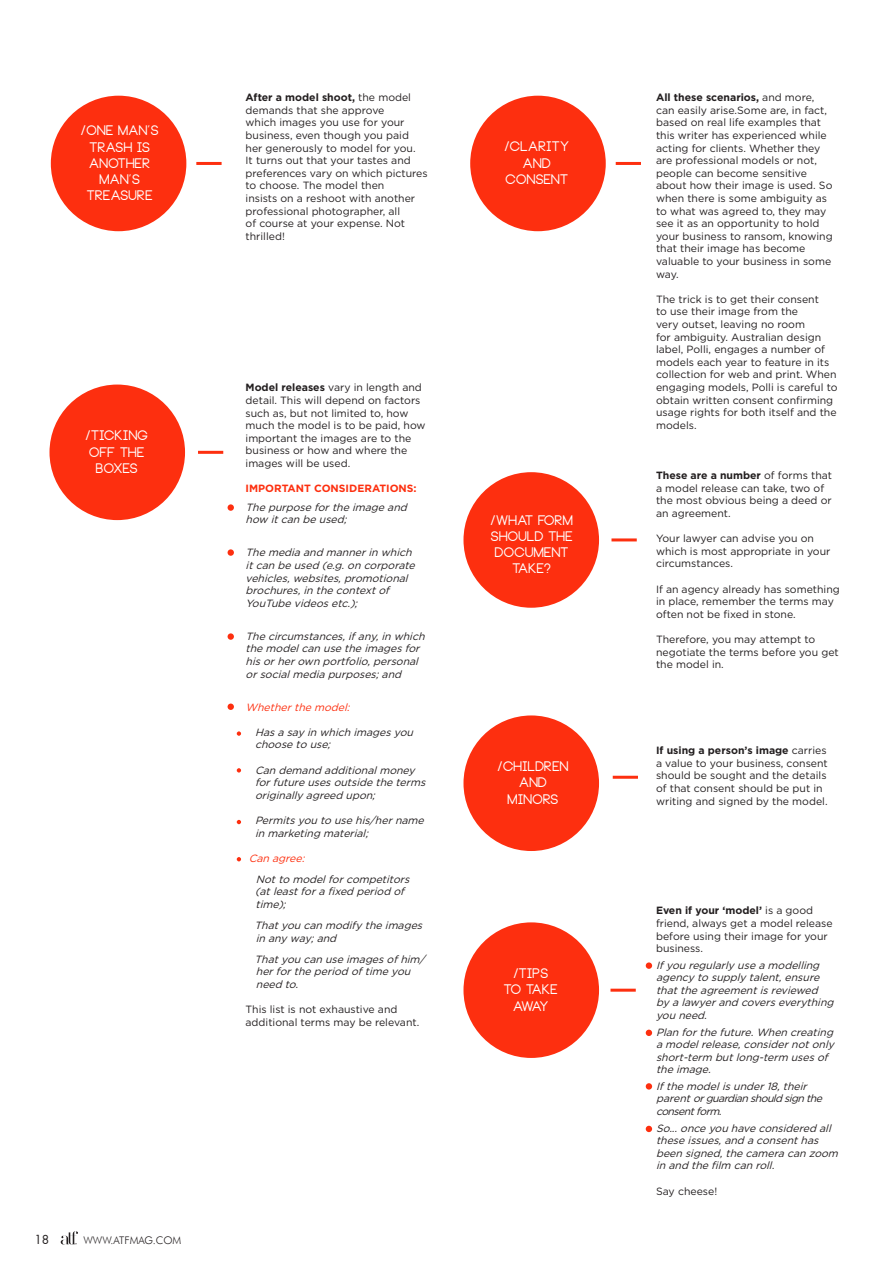
<style>
.page{position:relative;width:893px;height:1263px;background:#fff}
.page>*{position:absolute;margin:0;border:0;box-sizing:border-box;transform-origin:0 0}
.t1{font:700 13.5px/16.2px "Neou";color:#fff;text-align:center}
.t2{font:700 13.5px/16.2px "Neou";letter-spacing:-.15em;color:#fff;text-align:center}
.t3{font:12px "Futura";color:#231f20}
.t4{font:10.5px/12.6px "Gotham";color:#231f20}
.t5{font:italic 10.5px/12.6px "Gotham";color:#231f20}
.t6{font:italic 10.5px "Gotham";color:#fd2f0f}
.t7{font:700 10.5px "Gotham";color:#fd2f0f}
.t8{font:300 10.5px "Futura BT";color:#231f20}
.s1{font-weight:700}
</style>
<div class="page">
<svg style="left:61px;top:1231px;width:17px;height:13px"></svg>
<div style="left:463px;top:472px;width:136px;height:136px;background:#fd2f0f;border-radius:50%"></div>
<div style="left:463px;top:715px;width:136px;height:136px;background:#fd2f0f;border-radius:50%"></div>
<div style="left:463px;top:922px;width:136px;height:136px;background:#fd2f0f;border-radius:50%"></div>
<div style="left:50px;top:385px;width:135px;height:135px;background:#fd2f0f;border-radius:50%"></div>
<hr style="left:198px;top:451px;width:25px;height:3px;background:#fd2f0f">
<hr style="left:611px;top:538px;width:26px;height:3px;background:#fd2f0f">
<hr style="left:613px;top:776px;width:25px;height:3px;background:#fd2f0f">
<hr style="left:610px;top:989px;width:26px;height:3px;background:#fd2f0f">
<div style="left:228px;top:504px;width:6px;height:7px;background:#fd2f0f;border-radius:50%"></div>
<div style="left:228px;top:549px;width:6px;height:7px;background:#fd2f0f;border-radius:50%"></div>
<div style="left:228px;top:633px;width:6px;height:7px;background:#fd2f0f;border-radius:50%"></div>
<div style="left:228px;top:703px;width:6px;height:7px;background:#fd2f0f;border-radius:50%"></div>
<div style="left:646px;top:962px;width:6px;height:7px;background:#fd2f0f;border-radius:50%"></div>
<svg style="left:237px;top:857px;width:4px;height:4px"></svg>
<svg style="left:237px;top:820px;width:4px;height:4px"></svg>
<svg style="left:237px;top:768px;width:4px;height:4px"></svg>
<svg style="left:237px;top:731px;width:4px;height:5px"></svg>
<svg style="left:646px;top:1030px;width:6px;height:6px"></svg>
<svg style="left:646px;top:1083px;width:6px;height:6px"></svg>
<svg style="left:646px;top:1126px;width:6px;height:6px"></svg>
<div style="left:470px;top:96px;width:136px;height:135px;background:#fd2f0f;border-radius:50%"></div>
<div style="left:51px;top:96px;width:135px;height:135px;background:#fd2f0f;border-radius:50%"></div>
<hr style="left:196px;top:162px;width:26px;height:3px;background:#fd2f0f">
<hr style="left:616px;top:162px;width:25px;height:3px;background:#fd2f0f">
<p class="t1" style="left:81px;top:124px;width:79px">/ONE MAN’S<br>TRASH IS<br>ANOTHER<br>MAN’S<br>TREASURE</p>
<p class="t1" style="left:86px;top:428px;width:64px">/TICKING</p>
<p class="t1" style="left:90px;top:445px;width:57px">OFF THE<br>BOXES</p>
<p class="t4" style="left:246px;top:91px;width:184px"><span class="s1">After a model shoot,</span> the model demands that she approve<br>which images you use for your business, even though you paid her generously to model for you.<br>It turns out that your tastes and preferences vary on which pictures to choose. The model then<br>insists on a reshoot with another professional photographer, all<br>of course at your expense. Not thrilled!</p>
<p class="t4" style="left:246px;top:381px;width:182px"><span class="s1">Model releases</span> vary in length and detail. This will depend on factors such as, but not limited to, how much the model is to be paid, how important the images are to the business or how and where the images will be used.</p>
<p class="t7" style="left:246px;top:481px;width:173px">IMPORTANT CONSIDERATIONS:</p>
<p class="t5" style="left:246px;top:501px;width:166px">Thepurposefortheimageand how itcanbeused;</p>
<p class="t5" style="left:246px;top:546px;width:174px">Themediaand mannerinwhich itcanbeused (e.g.oncorporate vehicles,websites,promotional brochures,inthecontextof<br>YouTubevideosetc.);</p>
<p class="t5" style="left:246px;top:630px;width:184px">Thecircumstances,ifany,inwhich themodelcanusetheimagesfor hisorherownportfolio,personal orsocialmediapurposes;and</p>
<p class="t6" style="left:246px;top:700px;width:109px">Whetherthemodel:</p>
<p class="t5" style="left:255px;top:726px;width:163px">Hasasayinwhichimagesyou chooseto use;</p>
<p class="t5" style="left:255px;top:763px;width:175px">Candemand additionalmoney forfutureusesoutsidetheterms originallyagreed upon;</p>
<p class="t5" style="left:255px;top:814px;width:174px">Permitsyouto usehis/hername inmarketing material;</p>
<p class="t6" style="left:249px;top:851px;width:61px">Canagree:</p>
<p class="t5" style="left:255px;top:873px;width:159px">Notto modelforcompetitors (atleastforafixed period of time);</p>
<p class="t5" style="left:255px;top:919px;width:173px">Thatyoucanmodifytheimages inanyway;and</p>
<p class="t5" style="left:255px;top:952px;width:175px">Thatyoucanuseimagesofhim/ herfortheperiod oftimeyou need to.</p>
<p class="t4" style="left:246px;top:1003px;width:175px">This list is not exhaustive and additional terms may be relevant.</p>
<p class="t1" style="left:505px;top:140px;width:67px">/CLARITY<br>AND<br>CONSENT</p>
<p class="t1" style="left:491px;top:513px;width:84px">/WHAT FORM</p>
<p class="t1" style="left:491px;top:529px;width:83px">SHOULD THE<br>DOCUMENT<br>TAKE?</p>
<p class="t1" style="left:498px;top:759px;width:73px">/CHILDREN<br>AND<br>MINORS</p>
<p class="t1" style="left:514px;top:966px;width:37px">/TIPS</p>
<p class="t2" style="left:504px;top:982px;width:56px">TO TAKE<br>AWAY</p>
<p class="t3" style="left:34px;top:1232px;width:16px">18</p>
<p class="t8" style="left:83px;top:1234px;width:99px">WWW.ATFMAG.COM</p>
<p class="t4" style="left:656px;top:91px;width:178px"><span class="s1">All these scenarios,</span> and more, can easily arise.Some are, in fact, based on real life examples that this writer has experienced while acting for clients. Whether they are professional models or not, people can become sensitive about how their image is used. So when there is some ambiguity as to what was agreed to, they may see it as an opportunity to hold your business to ransom, knowing that their image has become valuable to your business in some way.</p>
<p class="t4" style="left:656px;top:292px;width:183px">The trick is to get their consent<br>to use their image from the<br>very outset, leaving no room<br>for ambiguity. Australian design label, Polli, engages a number of models each year to feature in its collection for web and print. When engaging models, Polli is careful to obtain written consent confirming usage rights for both itself and the models.</p>
<p class="t4" style="left:656px;top:469px;width:178px"><span class="s1">These are a number</span> of forms that a model release can take, two of the most obvious being a deed or an agreement.</p>
<p class="t4" style="left:656px;top:532px;width:176px">Your lawyer can advise you on which is most appropriate in your circumstances.</p>
<p class="t4" style="left:656px;top:582px;width:185px">If an agency already has something in place, remember the terms may often not be fixed in stone.</p>
<p class="t4" style="left:656px;top:633px;width:184px">Therefore, you may attempt to negotiate the terms before you get the model in.</p>
<p class="t4" style="left:656px;top:744px;width:173px"><span class="s1">If using a person’s image</span> carries a value to your business, consent should be sought and the details of that consent should be put in writing and signed by the model.</p>
<p class="t4" style="left:656px;top:904px;width:178px"><span class="s1">Even if your ‘model’</span> is a good friend, always get a model release before using their image for your business.</p>
<p class="t5" style="left:656px;top:958px;width:182px">Ifyouregularlyuseamodelling agencyto supplytalent,ensure thattheagreementisreviewed byalawyerand coverseverything youneed.</p>
<p class="t5" style="left:656px;top:1025px;width:183px">Planforthefuture.Whencreating amodelrelease,considernotonly short-term butlong-term usesof theimage.</p>
<p class="t5" style="left:656px;top:1079px;width:171px">Ifthemodelisunder18,their parentorguardianshouldsignthe consentform.</p>
<p class="t5" style="left:656px;top:1121px;width:187px">So...onceyouhaveconsidered all theseissues,and aconsenthas beensigned,thecameracanzoom inand thefilm canroll.</p>
<p class="t4" style="left:656px;top:1184px;width:63px">Say cheese!</p>
</div>
